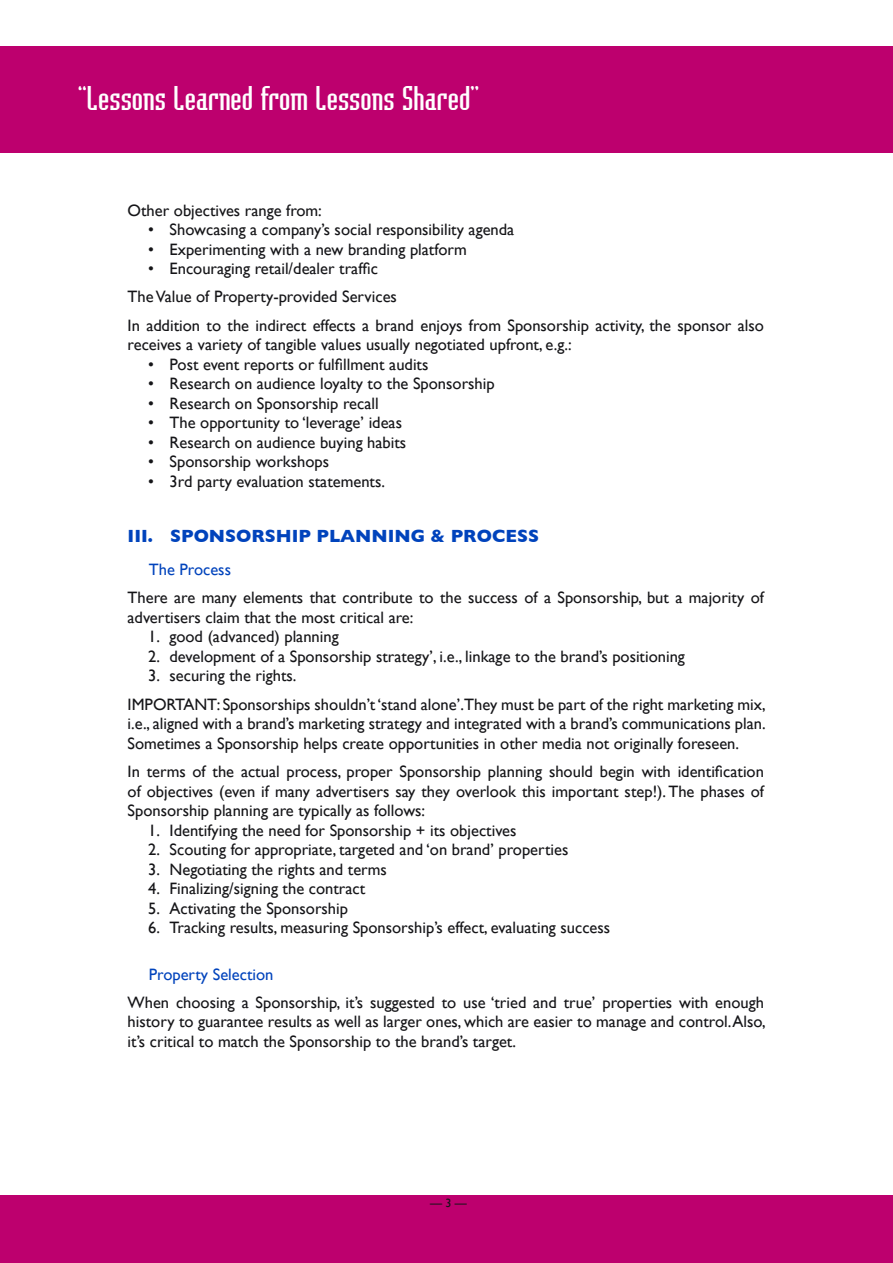
<style>
.page{position:relative;width:893px;height:1263px;background:#fff}
.page>*{position:absolute;margin:0;border:0;box-sizing:border-box;transform-origin:0 0}
.t1{font:36px "Badloc ICG";color:#fff}
.t2{font:700 18px "Gill Sans";color:#0043bc}
.t3{font:16.5px/19.5px "Gill Sans";color:#151518}
.t4{font:16.5px "Gill Sans";color:#0043bc}
.t5{font:12px "Gill Sans";color:#151518}
</style>
<div class="page">
<div style="left:0;top:1195px;width:893px;height:68px;background:#bd006e"></div>
<div style="left:0;top:47px;width:893px;height:106px;background:#bd006e"></div>
<h1 class="t1" style="left:78px;top:78px;width:403px">“Lessons Learned from Lessons Shared”</h1>
<p class="t3" style="left:128px;top:200px;width:196px">Other objectives range from:</p>
<p class="t3" style="left:148px;top:220px;width:368px">• Showcasing a company’s social responsibility agenda</p>
<p class="t3" style="left:148px;top:239px;width:320px">• Experimenting with a new branding platform</p>
<p class="t3" style="left:128px;top:254px;width:638px;line-height:28.5px;text-indent:21px">• Encouraging retail/dealer traffic<br>The Value of Property-provided Services<br>In addition to the indirect effects a brand enjoys from Sponsorship activity, the sponsor also</p>
<p class="t3" style="left:128px;top:335px;width:446px">receives a variety of tangible values usually negotiated upfront, e.g.:</p>
<p class="t3" style="left:148px;top:354px;width:282px">• Post event reports or fulfillment audits</p>
<p class="t3" style="left:148px;top:374px;width:348px">• Research on audience loyalty to the Sponsorship</p>
<p class="t3" style="left:148px;top:393px;width:232px">• Research on Sponsorship recall</p>
<p class="t3" style="left:148px;top:413px;width:255px">• The opportunity to ‘leverage’ ideas</p>
<p class="t3" style="left:148px;top:432px;width:259px">• Research on audience buying habits</p>
<p class="t3" style="left:148px;top:452px;width:182px">• Sponsorship workshops</p>
<p class="t3" style="left:148px;top:471px;width:238px">• 3rd party evaluation statements.</p>
<p class="t2" style="left:128px;top:526px;width:413px">III. SPONSORSHIP PLANNING &amp; PROCESS</p>
<p class="t4" style="left:149px;top:559px;width:84px">The Process</p>
<p class="t3" style="left:128px;top:588px;width:638px">There are many elements that contribute to the success of a Sponsorship, but a majority of advertisers claim that the most critical are:</p>
<p class="t3" style="left:148px;top:627px;width:192px">1. good (advanced) planning</p>
<p class="t3" style="left:148px;top:646px;width:538px">2. development of a Sponsorship strategy’, i.e., linkage to the brand’s positioning</p>
<p class="t3" style="left:128px;top:661px;width:640px;line-height:28.5px;text-indent:21px">3. securing the rights.<br>IMPORTANT: Sponsorships shouldn’t ‘stand alone’.They must be part of the right marketing mix,</p>
<p class="t3" style="left:128px;top:714px;width:640px">i.e., aligned with a brand’s marketing strategy and integrated with a brand’s communications plan.<br>Sometimes a Sponsorship helps create opportunities in other media not originally foreseen.</p>
<p class="t3" style="left:128px;top:761px;width:638px;text-align:justify">In terms of the actual process, proper Sponsorship planning should begin with identification of objectives (even if many advertisers say they overlook this important step!). The phases of Sponsorship planning are typically as follows:</p>
<p class="t3" style="left:148px;top:820px;width:370px">1. Identifying the need for Sponsorship + its objectives</p>
<p class="t3" style="left:148px;top:839px;width:422px">2. Scouting for appropriate, targeted and ‘on brand’ properties</p>
<p class="t3" style="left:148px;top:859px;width:240px">3. Negotiating the rights and terms</p>
<p class="t3" style="left:148px;top:878px;width:218px">4. Finalizing/signing the contract</p>
<p class="t3" style="left:148px;top:898px;width:201px">5. Activating the Sponsorship</p>
<p class="t3" style="left:148px;top:917px;width:463px">6. Tracking results, measuring Sponsorship’s effect, evaluating success</p>
<p class="t4" style="left:149px;top:964px;width:126px">Property Selection</p>
<p class="t3" style="left:128px;top:992px;width:640px;text-align:justify">When choosing a Sponsorship, it’s suggested to use ‘tried and true’ properties with enough history to guarantee results as well as larger ones, which are easier to manage and control. Also, it’s critical to match the Sponsorship to the brand’s target.</p>
<p class="t5" style="left:430px;top:1196px;width:38px">— 3 —</p>
</div>
